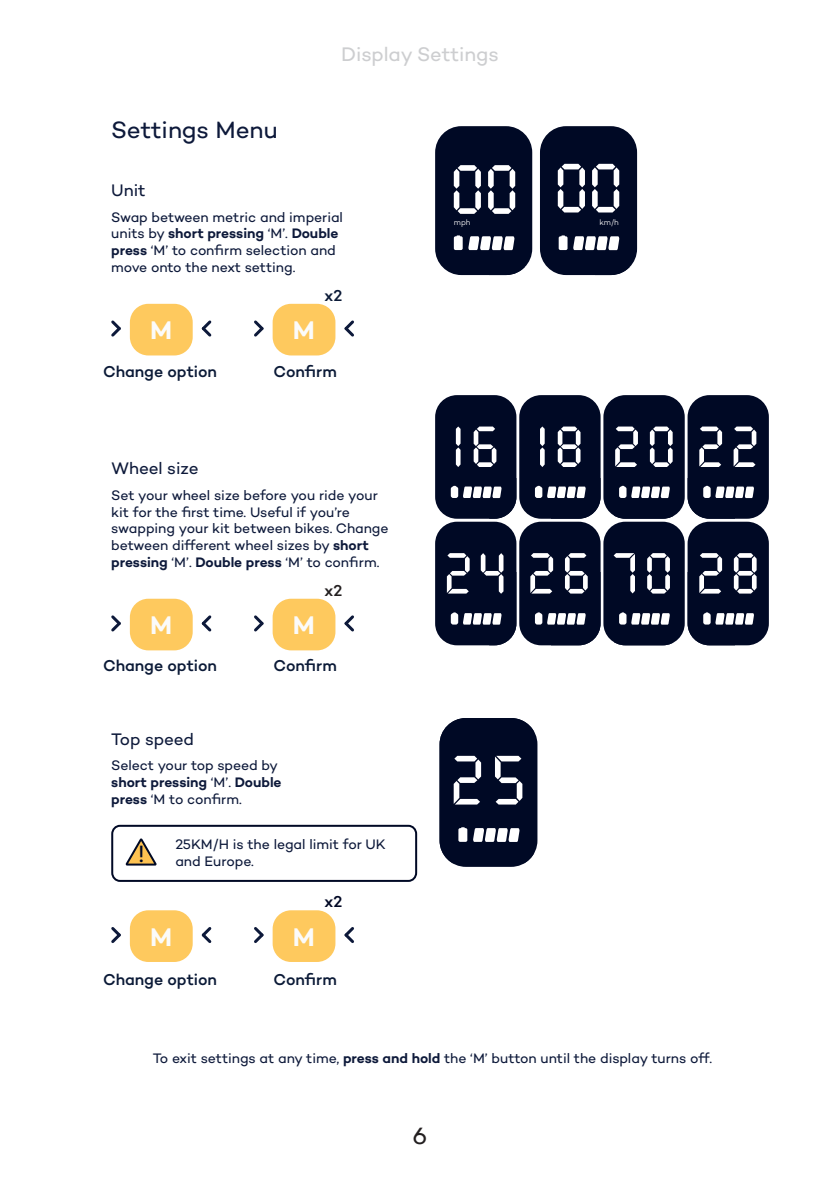
<style>
.page{position:relative;width:840px;height:1191px;background:#fff}
.page>*{position:absolute;margin:0;border:0;box-sizing:border-box;transform-origin:0 0}
.t1{font:74px "Ticking Timebomb BB";color:#fff}
.t2{font:600 26px "Campton";color:#fbfbfa}
.t3{font:24px "Campton";letter-spacing:-.005em;color:#0d193a}
.t4{font:24px "Campton";color:#231f20}
.t5{font:24px "Campton";color:#000925}
.t6{font:20px "Campton";letter-spacing:-.005em;color:#cdced0}
.t7{font:17px "Campton";letter-spacing:-.005em;color:#0d193a}
.t8{font:500 16px "Campton";letter-spacing:-.005em;color:#0b1a37}
.t9{font:500 16px "Campton";color:#231f20}
.t10{font:500 16px "Campton";color:#010825}
.t11{font:14px/16.8px "Campton";letter-spacing:-.005em;color:#0d193a}
.t12{font:300 8px "Campton";color:#fff}
.s1{font-weight:600}
</style>
<div class="page">
<div style="left:539px;top:126px;width:97px;height:149px;background:#000925;border-radius:26px"></div>
<svg style="left:615px;top:267px;width:15px;height:8px"></svg>
<svg style="left:557px;top:164px;width:27px;height:48px"></svg>
<svg style="left:592px;top:164px;width:27px;height:48px"></svg>
<div style="left:558px;top:236px;width:9px;height:14px;background:#fff;border-radius:2px"></div>
<svg style="left:573px;top:236px;width:46px;height:14px"></svg>
<div style="left:435px;top:126px;width:97px;height:149px;background:#000925;border-radius:26px"></div>
<svg style="left:510px;top:267px;width:15px;height:8px"></svg>
<div style="left:453px;top:236px;width:9px;height:14px;background:#fff;border-radius:2px"></div>
<svg style="left:468px;top:236px;width:46px;height:14px"></svg>
<div style="left:435px;top:395px;width:81px;height:124px;background:#000925;border-radius:22px"></div>
<div style="left:450px;top:486px;width:8px;height:12px;background:#fff;border-radius:2px"></div>
<svg style="left:462px;top:486px;width:54px;height:33px"></svg>
<svg style="left:455px;top:426px;width:5px;height:41px"></svg>
<svg style="left:473px;top:426px;width:23px;height:41px"></svg>
<div style="left:519px;top:395px;width:81px;height:124px;background:#000925;border-radius:22px"></div>
<div style="left:551px;top:478px;width:49px;height:41px;background:#000925"></div>
<div style="left:534px;top:486px;width:8px;height:12px;background:#fff;border-radius:2px"></div>
<svg style="left:547px;top:486px;width:38px;height:12px"></svg>
<svg style="left:540px;top:426px;width:4px;height:41px"></svg>
<svg style="left:557px;top:426px;width:23px;height:41px"></svg>
<div style="left:603px;top:395px;width:81px;height:124px;background:#000925;border-radius:22px"></div>
<div style="left:613px;top:478px;width:59px;height:41px;background:#000925"></div>
<svg style="left:618px;top:486px;width:8px;height:12px"></svg>
<svg style="left:631px;top:486px;width:38px;height:12px"></svg>
<svg style="left:615px;top:426px;width:22px;height:41px"></svg>
<svg style="left:649px;top:426px;width:23px;height:41px"></svg>
<div style="left:687px;top:395px;width:81px;height:124px;background:#000925;border-radius:22px"></div>
<svg style="left:687px;top:478px;width:66px;height:41px"></svg>
<svg style="left:699px;top:426px;width:22px;height:41px"></svg>
<svg style="left:733px;top:426px;width:23px;height:41px"></svg>
<div style="left:435px;top:522px;width:81px;height:123px;background:#000925;border-radius:22px"></div>
<div style="left:489px;top:572px;width:27px;height:73px;background:#000925"></div>
<div style="left:450px;top:613px;width:8px;height:11px;background:#fff;border-radius:2px"></div>
<svg style="left:463px;top:613px;width:38px;height:11px"></svg>
<svg style="left:446px;top:553px;width:23px;height:40px"></svg>
<svg style="left:480px;top:553px;width:23px;height:41px"></svg>
<div style="left:519px;top:522px;width:81px;height:123px;background:#000925;border-radius:22px"></div>
<div style="left:551px;top:572px;width:49px;height:73px;background:#000925"></div>
<div style="left:534px;top:613px;width:8px;height:11px;background:#fff;border-radius:2px"></div>
<svg style="left:547px;top:613px;width:38px;height:11px"></svg>
<svg style="left:530px;top:553px;width:23px;height:40px"></svg>
<svg style="left:565px;top:553px;width:22px;height:40px"></svg>
<div style="left:603px;top:522px;width:81px;height:123px;background:#000925;border-radius:22px"></div>
<div style="left:613px;top:572px;width:59px;height:73px;background:#000925"></div>
<svg style="left:618px;top:613px;width:8px;height:11px"></svg>
<svg style="left:631px;top:613px;width:38px;height:11px"></svg>
<svg style="left:613px;top:553px;width:21px;height:40px"></svg>
<svg style="left:647px;top:553px;width:22px;height:40px"></svg>
<div style="left:687px;top:522px;width:81px;height:123px;background:#000925;border-radius:22px"></div>
<div style="left:687px;top:572px;width:47px;height:73px;background:#000925"></div>
<svg style="left:702px;top:613px;width:8px;height:11px"></svg>
<svg style="left:715px;top:613px;width:38px;height:11px"></svg>
<svg style="left:699px;top:553px;width:22px;height:40px"></svg>
<svg style="left:733px;top:553px;width:23px;height:40px"></svg>
<div style="left:439px;top:718px;width:98px;height:149px;background:#000925;border-radius:26px"></div>
<svg style="left:439px;top:718px;width:94px;height:145px"></svg>
<div style="left:111px;top:825px;width:306px;height:57px;border:2px solid #000925;border-radius:8px"></div>
<svg style="left:125px;top:838px;width:32px;height:28px"></svg>
<div style="left:130px;top:304px;width:62px;height:51px;background:#fec95e;border-radius:18px"></div>
<svg style="left:201px;top:320px;width:11px;height:17px"></svg>
<svg style="left:111px;top:320px;width:10px;height:17px"></svg>
<div style="left:130px;top:599px;width:62px;height:51px;background:#fec95e;border-radius:18px"></div>
<svg style="left:201px;top:615px;width:11px;height:17px"></svg>
<svg style="left:111px;top:615px;width:10px;height:17px"></svg>
<div style="left:130px;top:910px;width:62px;height:52px;background:#fec95e;border-radius:18px"></div>
<svg style="left:201px;top:927px;width:11px;height:16px"></svg>
<svg style="left:111px;top:927px;width:10px;height:16px"></svg>
<div style="left:272px;top:304px;width:63px;height:51px;background:#fec95e;border-radius:18px"></div>
<svg style="left:344px;top:320px;width:10px;height:17px"></svg>
<svg style="left:254px;top:320px;width:10px;height:17px"></svg>
<div style="left:272px;top:599px;width:63px;height:51px;background:#fec95e;border-radius:18px"></div>
<svg style="left:344px;top:615px;width:10px;height:17px"></svg>
<svg style="left:254px;top:615px;width:10px;height:17px"></svg>
<div style="left:272px;top:910px;width:63px;height:52px;background:#fec95e;border-radius:18px"></div>
<svg style="left:344px;top:927px;width:10px;height:16px"></svg>
<svg style="left:254px;top:927px;width:10px;height:16px"></svg>
<p class="t3" style="left:111px;top:114px;width:168px">Settings Menu</p>
<p class="t6" style="left:341px;top:42px;width:159px">Display Settings</p>
<p class="t7" style="left:111px;top:180px;width:36px">Unit</p>
<p class="t11" style="left:111px;top:208px;width:233px">Swap between metric and imperial units by <span class="s1">short pressing</span> ‘M’. <span class="s1">Double press</span> ‘M’ to confirm selection and move onto the next setting.</p>
<h2 class="t2" style="left:150px;top:314px;width:24px">M</h2>
<p class="t8" style="left:103px;top:361px;width:115px">Change option</p>
<h2 class="t2" style="left:293px;top:314px;width:24px">M</h2>
<p class="t8" style="left:324px;top:285px;width:19px">x2</p>
<p class="t8" style="left:273px;top:361px;width:65px">Confirm</p>
<p class="t7" style="left:111px;top:458px;width:89px">Wheel size</p>
<p class="t11" style="left:111px;top:486px;width:279px">Set your wheel size before you ride your kit for the first time. Useful if you’re swapping your kit between bikes. Change between different wheel sizes by <span class="s1">short pressing</span> ‘M’. <span class="s1">Double press</span> ‘M’ to confirm.</p>
<h2 class="t2" style="left:150px;top:609px;width:24px">M</h2>
<p class="t8" style="left:103px;top:656px;width:115px">Change option</p>
<h2 class="t2" style="left:293px;top:609px;width:24px">M</h2>
<p class="t9" style="left:324px;top:580px;width:19px">x2</p>
<p class="t8" style="left:273px;top:656px;width:65px">Confirm</p>
<p class="t7" style="left:111px;top:728px;width:84px">Top speed</p>
<p class="t11" style="left:111px;top:757px;width:172px">Select your top speed by <span class="s1">short pressing</span> ‘M’. <span class="s1">Double press</span> ‘M to confirm.</p>
<h3 class="t5" style="left:138px;top:838px;width:8px">!</h3>
<p class="t11" style="left:175px;top:835px;width:212px">25KM/H is the legal limit for UK</p>
<p class="t11" style="left:175px;top:852px;width:80px">and Europe.</p>
<h2 class="t2" style="left:150px;top:920px;width:24px">M</h2>
<h2 class="t2" style="left:293px;top:920px;width:24px">M</h2>
<p class="t10" style="left:324px;top:891px;width:19px">x2</p>
<p class="t8" style="left:103px;top:969px;width:115px">Change option</p>
<p class="t8" style="left:273px;top:969px;width:65px">Confirm</p>
<h1 class="t1" style="left:450px;top:154px;width:70px">00</h1>
<p class="t12" style="left:453px;top:217px;width:18px">mph</p>
<p class="t12" style="left:599px;top:217px;width:21px">km/h</p>
<h1 class="t1" style="left:450px;top:744px;width:76px">25</h1>
<p class="t11" style="left:153px;top:1049px;width:560px">To exit settings at any time, <span class="s1">press and hold</span> the ‘M’ button until the display turns off.</p>
<h3 class="t4" style="left:412px;top:1120px;width:16px">6</h3>
</div>
